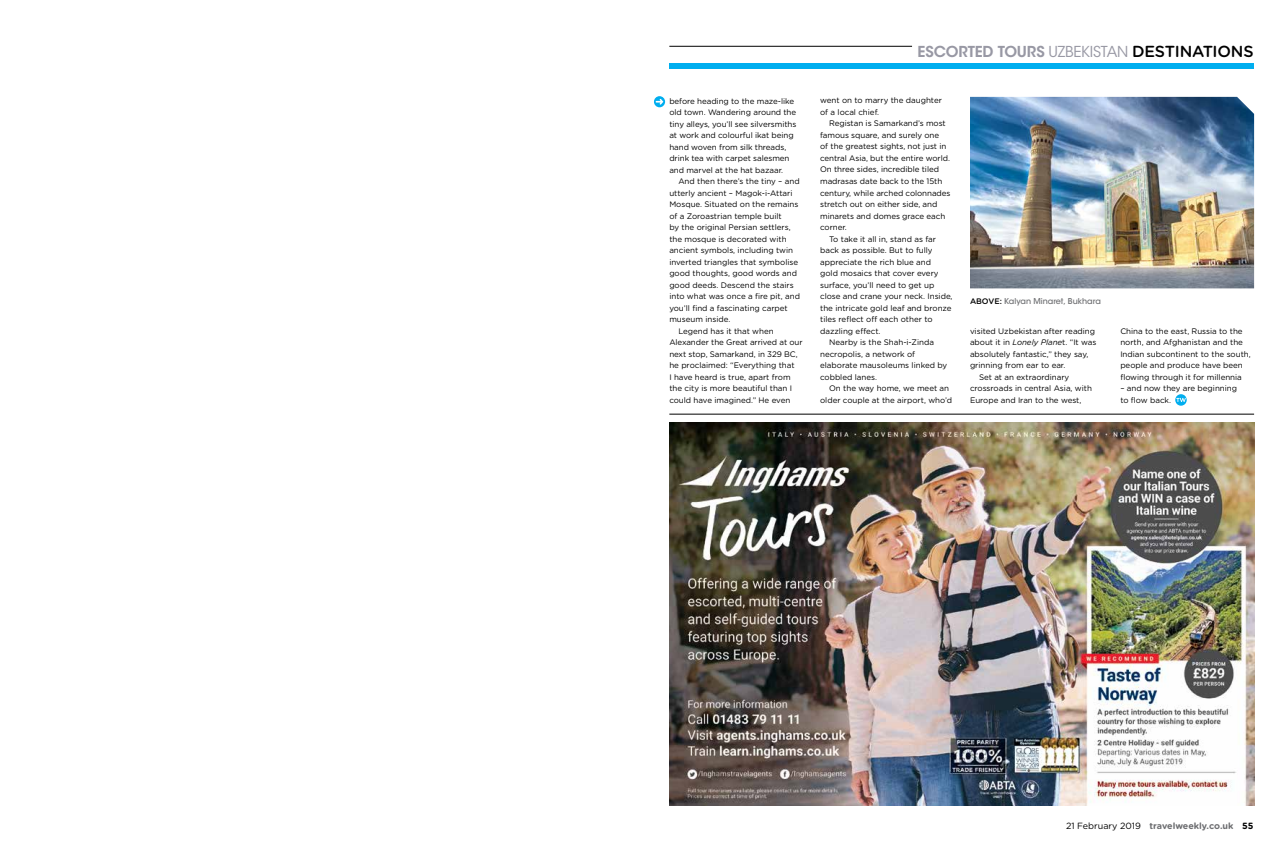
<style>
.page{position:relative;width:1282px;height:851px;background:#fff}
.page>*{position:absolute;margin:0;border:0;box-sizing:border-box;transform-origin:0 0}
.t1{font:600 15px "ITC Avant Garde Std";letter-spacing:-.01em;color:#9898a4}
.t2{font:700 9px "Gotham Rounded";letter-spacing:-.005em;color:#6d6e71}
.t3{font:8px/11.5px "Gotham Rounded";letter-spacing:-.005em;color:#000}
.t4{font:500 8px "ITC Avant Garde Std";color:#6d6e71}
.s1{font-weight:400}
.s2{font-family:"Gotham Rounded";font-weight:500;font-size:16px;color:#000}
.s3{font-family:"Gotham Rounded";color:#000}
.s4{font-style:italic}
.s5{font-weight:400;color:#000}
.s6{color:#000}
</style>
<div class="page">
<div style="left:669px;top:63px;width:584px;height:6px;background:#00aeef"></div>
<hr style="left:669px;top:46px;width:243px;height:1px;background:#000">
<hr style="left:669px;top:414px;width:584px;height:1px;background:#000">
<img style="left:669px;top:422px;width:584px;height:383px">
<div style="left:1175px;top:394px;width:11px;height:11px;background:#00aeef;border-radius:50%"></div>
<svg style="left:1176px;top:398px;width:9px;height:4px"></svg>
<svg style="left:654px;top:96px;width:11px;height:11px"></svg>
<svg style="left:655px;top:99px;width:8px;height:6px"></svg>
<img style="left:970px;top:97px;width:283px;height:191px">
<p class="t3" style="left:669px;top:95px;width:129px">before heading to the maze-like old town. Wandering around the tiny alleys, you’ll see silversmiths at work and colourful ikat being hand woven from silk threads, drink tea with carpet salesmen and marvel at the hat bazaar.</p>
<p class="t3" style="left:678px;top:175px;width:123px">And then there’s the tiny – and</p>
<p class="t3" style="left:669px;top:187px;width:125px">utterly ancient – Magok-i-Attari</p>
<p class="t3" style="left:669px;top:198px;width:131px">Mosque. Situated on the remains</p>
<p class="t3" style="left:669px;top:210px;width:114px">of a Zoroastrian temple built</p>
<p class="t3" style="left:669px;top:221px;width:123px">by the original Persian settlers,</p>
<p class="t3" style="left:669px;top:233px;width:119px">the mosque is decorated with</p>
<p class="t3" style="left:669px;top:244px;width:125px">ancient symbols, including twin</p>
<p class="t3" style="left:669px;top:256px;width:130px">inverted triangles that symbolise</p>
<p class="t3" style="left:669px;top:267px;width:129px">good thoughts, good words and</p>
<p class="t3" style="left:669px;top:278px;width:126px">good deeds. Descend the stairs</p>
<p class="t3" style="left:669px;top:290px;width:132px">into what was once a fire pit, and</p>
<p class="t3" style="left:669px;top:301px;width:120px">you’ll find a fascinating carpet</p>
<p class="t3" style="left:669px;top:313px;width:62px">museum inside.</p>
<p class="t3" style="left:678px;top:324px;width:97px">Legend has it that when</p>
<p class="t3" style="left:669px;top:336px;width:135px">Alexander the Great arrived at our</p>
<p class="t3" style="left:669px;top:347px;width:130px">next stop, Samarkand, in 329 BC,</p>
<p class="t3" style="left:669px;top:359px;width:127px">he proclaimed: “Everything that</p>
<p class="t3" style="left:669px;top:370px;width:123px">I have heard is true, apart from</p>
<p class="t3" style="left:669px;top:382px;width:124px">the city is more beautiful than I</p>
<p class="t3" style="left:669px;top:393px;width:122px">could have imagined.” He even</p>
<h1 class="t1" style="left:917px;top:42px;width:337px">ESCORTED TOURS <span class="s1">UZBEKISTAN</span> <span class="s2">DESTINATIONS</span></h1>
<p class="t3" style="left:820px;top:94px;width:123px">went on to marry the daughter of a local chief.</p>
<p class="t3" style="left:829px;top:117px;width:118px">Registan is Samarkand’s most</p>
<p class="t3" style="left:820px;top:129px;width:120px">famous square, and surely one</p>
<p class="t3" style="left:820px;top:140px;width:128px">of the greatest sights, not just in</p>
<p class="t3" style="left:820px;top:152px;width:131px">central Asia, but the entire world.</p>
<p class="t3" style="left:820px;top:163px;width:120px">On three sides, incredible tiled</p>
<p class="t3" style="left:820px;top:175px;width:124px">madrasas date back to the 15th</p>
<p class="t3" style="left:820px;top:186px;width:132px">century, while arched colonnades</p>
<p class="t3" style="left:820px;top:198px;width:119px">stretch out on either side, and</p>
<p class="t3" style="left:820px;top:209px;width:127px">minarets and domes grace each</p>
<p class="t3" style="left:820px;top:221px;width:28px">corner.</p>
<p class="t3" style="left:829px;top:232px;width:108px">To take it all in, stand as far</p>
<p class="t3" style="left:820px;top:244px;width:114px">back as possible. But to fully</p>
<p class="t3" style="left:820px;top:255px;width:112px">appreciate the rich blue and</p>
<p class="t3" style="left:820px;top:267px;width:120px">gold mosaics that cover every</p>
<p class="t3" style="left:820px;top:278px;width:116px">surface, you’ll need to get up</p>
<p class="t3" style="left:820px;top:290px;width:134px">close and crane your neck. Inside,</p>
<p class="t3" style="left:820px;top:301px;width:133px">the intricate gold leaf and bronze</p>
<p class="t3" style="left:820px;top:313px;width:114px">tiles reflect off each other to</p>
<p class="t3" style="left:820px;top:324px;width:62px">dazzling effect.</p>
<p class="t3" style="left:829px;top:336px;width:106px">Nearby is the Shah-i-Zinda</p>
<p class="t3" style="left:820px;top:347px;width:97px">necropolis, a network of</p>
<p class="t3" style="left:820px;top:359px;width:129px">elaborate mausoleums linked by</p>
<p class="t3" style="left:820px;top:370px;width:58px">cobbled lanes.</p>
<p class="t3" style="left:829px;top:382px;width:121px">On the way home, we meet an</p>
<p class="t3" style="left:820px;top:393px;width:134px">older couple at the airport, who’d</p>
<p class="t4" style="left:969px;top:296px;width:132px"><span class="s3">ABOVE:</span> Kalyan Minaret, Bukhara</p>
<p class="t3" style="left:969px;top:324px;width:127px">visited Uzbekistan after reading</p>
<p class="t3" style="left:969px;top:336px;width:128px">about it in <span class="s4">Lonely Plane</span>t. “It was</p>
<p class="t3" style="left:969px;top:347px;width:120px">absolutely fantastic,” they say,</p>
<p class="t3" style="left:969px;top:359px;width:97px">grinning from ear to ear.</p>
<p class="t3" style="left:978px;top:370px;width:92px">Set at an extraordinary</p>
<p class="t3" style="left:969px;top:382px;width:123px">crossroads in central Asia, with</p>
<p class="t3" style="left:969px;top:393px;width:113px">Europe and Iran to the west,</p>
<p class="t3" style="left:1120px;top:324px;width:132px">China to the east, Russia to the north, and Afghanistan and the<br>Indian subcontinent to the south, people and produce have been flowing through it for millennia</p>
<p class="t3" style="left:1120px;top:382px;width:118px">– and now they are beginning to flow back.</p>
<p class="t2" style="left:1065px;top:818px;width:189px"><span class="s5">21 February 2019</span> travelweekly.co.uk <span class="s6">55</span></p>
</div>
